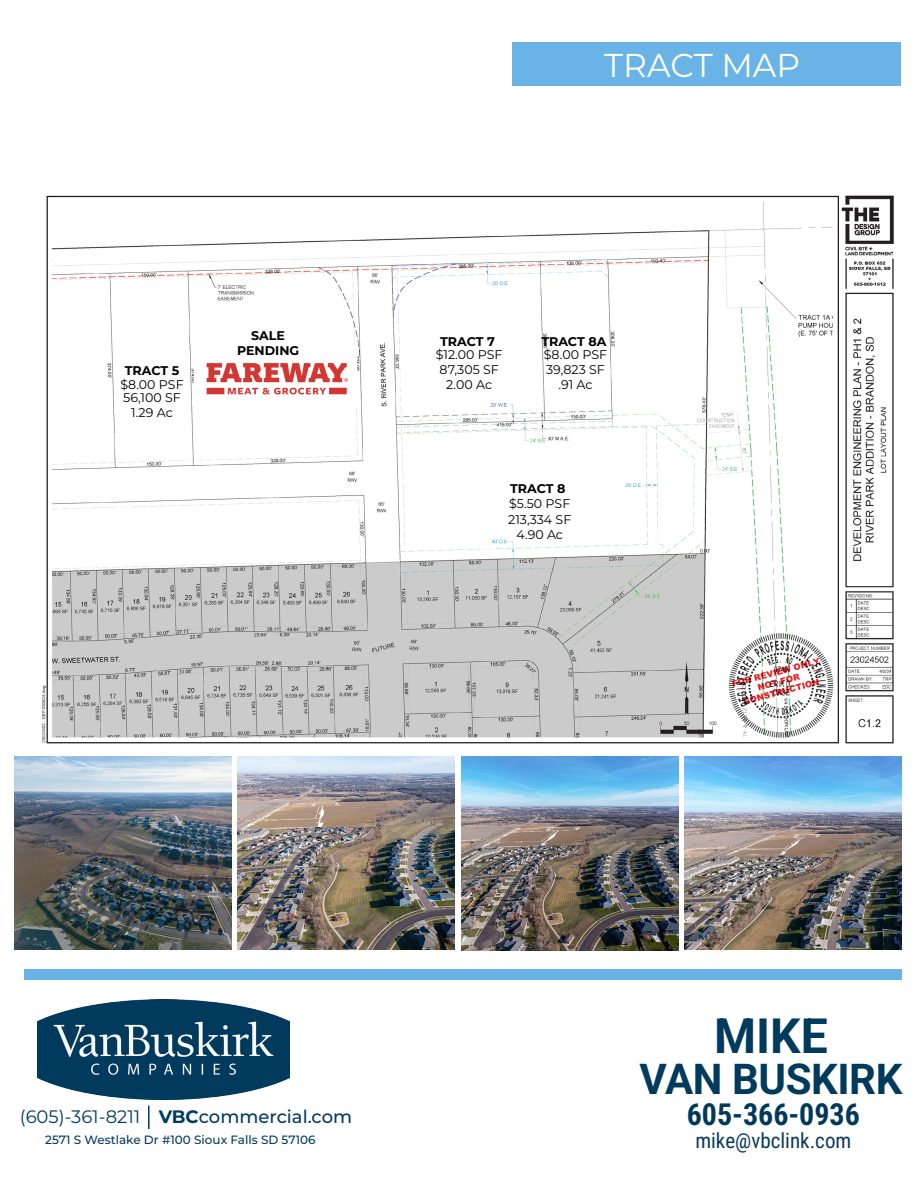
<style>
.page{position:relative;width:918px;height:1188px;background:#fff}
.page>*{position:absolute;margin:0;border:0;box-sizing:border-box;transform-origin:0 0}
.t1{font:700 48px "Roboto";color:#013a5d}
.t2{font:700 42px "Roboto";letter-spacing:-.01em;color:#013a5d}
.t3{font:33px "Montserrat";color:#fff}
.t4{font:700 30px "Roboto Condensed";color:#00395c}
.t5{font:21px "Roboto Condensed";color:#0a3a5d}
.t6{font:18px "Montserrat";color:#003a5d}
.t7{font:12.6px/15.1px "Montserrat";color:#000;text-align:center}
.t8{font:700 12.6px/15.1px "Montserrat";color:#000;text-align:center}
.t9{font:500 12px "Montserrat";color:#003a5d}
.s1{font-weight:700}
.s2{font-weight:500}
</style>
<div class="page">
<div style="left:512px;top:42px;width:388px;height:44px;background:#69b3e7"></div>
<img style="left:38px;top:999px;width:252px;height:101px">
<hr style="left:148px;top:1106px;width:2px;height:23px;background:#003a5d">
<div style="left:25px;top:970px;width:877px;height:10px;background:#69b3e7"></div>
<img style="left:41px;top:195px;width:853px;height:568px">
<div style="left:556px;top:458px;width:36px;height:29px;background:#fff"></div>
<div style="left:553px;top:316px;width:36px;height:30px;background:#fff"></div>
<div style="left:148px;top:361px;width:36px;height:29px;background:#fff"></div>
<div style="left:455px;top:355px;width:36px;height:29px;background:#fff"></div>
<img style="left:195px;top:346px;width:161px;height:58px">
<img style="left:14px;top:756px;width:217px;height:194px">
<img style="left:461px;top:757px;width:217px;height:193px">
<img style="left:238px;top:756px;width:217px;height:194px">
<img style="left:684px;top:756px;width:218px;height:194px">
<p class="t7" style="left:123px;top:356px;width:59px;line-height:27px;text-align:left"><span class="s1">TRACT 5<br></span>56,100 SF</p>
<p class="t7" style="left:131px;top:404px;width:43px">1.29 Ac</p>
<p class="t7" style="left:120px;top:377px;width:65px">$8.00 PSF</p>
<p class="t8" style="left:237px;top:327px;width:64px">SALE<br>PENDING</p>
<p class="t3" style="left:604px;top:42px;width:198px">TRACT MAP</p>
<p class="t7" style="left:436px;top:334px;width:68px;line-height:13.6px"><span class="s1">TRACT 7 </span>$12.00 PSF</p>
<p class="t7" style="left:440px;top:362px;width:61px">87,305 SF<br>2.00 Ac</p>
<p class="t7" style="left:541px;top:334px;width:67px;line-height:13.6px;text-align:left"><span class="s1">TRACT 8A </span>$8.00 PSF</p>
<p class="t7" style="left:546px;top:362px;width:60px">39,823 SF .91 Ac</p>
<p class="t7" style="left:508px;top:481px;width:65px"><span class="s1">TRACT 8 </span>$5.50 PSF<br>213,334 SF<br>4.90 Ac</p>
<p class="t6" style="left:20px;top:1105px;width:334px">(605)-361-8211 <span class="s1">VBC</span><span class="s2">commercial.com</span></p>
<p class="t9" style="left:45px;top:1131px;width:272px">2571 S Westlake Dr #100 Sioux Falls SD 57106</p>
<p class="t1" style="left:714px;top:1003px;width:115px">MIKE</p>
<p class="t2" style="left:640px;top:1050px;width:264px">VAN BUSKIRK</p>
<p class="t4" style="left:687px;top:1093px;width:175px">605-366-0936</p>
<p class="t5" style="left:695px;top:1126px;width:158px">mike@vbclink.com</p>
</div>
